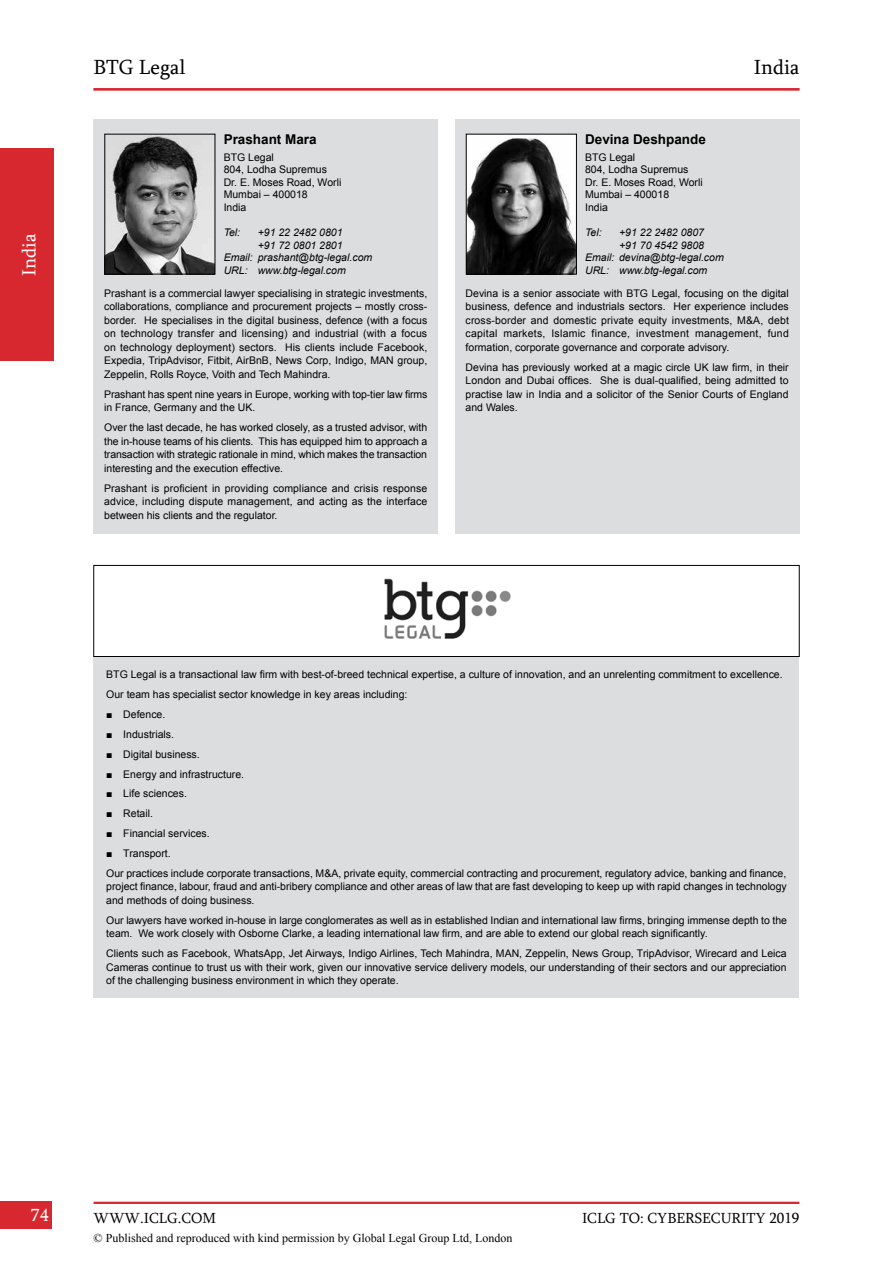
<style>
.page{position:relative;width:893px;height:1263px;background:#fff}
.page>*{position:absolute;margin:0;border:0;box-sizing:border-box;transform-origin:0 0}
.t1{font:21px "Sylfaen";color:#000}
.t2{font:19.5px "Sylfaen";color:#fff}
.t3{font:18px "Sylfaen";color:#fff}
.t4{font:15px "Sylfaen";color:#000}
.t5{font:700 13.5px "Arial";color:#000}
.t6{font:12px "Times New Roman";color:#000}
.t7{font:10.5px/13.5px "Arial";color:#000}
.t8{font:italic 10.5px "Arial";color:#000}
.s1{font-family:"Times New Roman"}
</style>
<div class="page">
<div style="left:0;top:1201px;width:52px;height:28px;background:#d7282f"></div>
<hr style="left:94px;top:1202px;width:705px;height:2px;background:#d7282f">
<div style="left:0;top:148px;width:53px;height:213px;background:#d7282f"></div>
<div style="left:94px;top:657px;width:705px;height:341px;background:#dcddde"></div>
<img style="left:384px;top:578px;width:127px;height:61px">
<div style="left:94px;top:565px;width:705px;height:92px;border:1px solid #000"></div>
<div style="left:94px;top:119px;width:344px;height:414px;background:#dcddde"></div>
<img style="left:107px;top:136px;width:106px;height:136px">
<div style="left:105px;top:134px;width:110px;height:140px;border:1px solid #000"></div>
<div style="left:455px;top:119px;width:344px;height:414px;background:#dcddde"></div>
<img style="left:468px;top:136px;width:107px;height:136px">
<div style="left:466px;top:134px;width:111px;height:140px;border:1px solid #000"></div>
<hr style="left:94px;top:88px;width:705px;height:2px;background:#d7282f">
<h2 class="t2" style="left:16px;top:276px;width:44px;rotate:-90deg">India</h2>
<h1 class="t1" style="left:94px;top:53px;width:93px">BTG Legal</h1>
<h1 class="t1" style="left:754px;top:53px;width:47px">India</h1>
<p class="t5" style="left:224px;top:130px;width:95px">Prashant Mara</p>
<p class="t7" style="left:224px;top:151px;width:119px;line-height:12.6px">BTG Legal<br>804, Lodha Supremus<br>Dr. E. Moses Road, Worli<br>Mumbai – 400018<br>India</p>
<p class="t8" style="left:224px;top:226px;width:18px">Tel:</p>
<p class="t8" style="left:258px;top:226px;width:86px">+91 22 2482 0801</p>
<p class="t8" style="left:258px;top:238px;width:86px">+91 72 0801 2801</p>
<p class="t8" style="left:224px;top:251px;width:150px">Email: prashant@btg-legal.com</p>
<p class="t8" style="left:224px;top:264px;width:124px">URL: www.btg-legal.com</p>
<p class="t7" style="left:104px;top:286px;width:325px;text-align:justify">Prashant is a commercial lawyer specialising in strategic investments, collaborations, compliance and procurement projects – mostly cross&shy;border. He specialises in the digital business, defence (with a focus on technology transfer and licensing) and industrial (with a focus on technology deployment) sectors. His clients include Facebook, Expedia, TripAdvisor, Fitbit, AirBnB, News Corp, Indigo, MAN group, Zeppelin, Rolls Royce, Voith and Tech Mahindra.</p>
<p class="t7" style="left:104px;top:387px;width:325px">Prashant has spent nine years in Europe, working with top-tier law firms in France, Germany and the UK.</p>
<p class="t7" style="left:104px;top:421px;width:325px;text-align:justify">Over the last decade, he has worked closely, as a trusted advisor, with the in-house teams of his clients. This has equipped him to approach a transaction with strategic rationale in mind, which makes the transaction interesting and the execution effective.</p>
<p class="t7" style="left:104px;top:481px;width:325px;text-align:justify">Prashant is proficient in providing compliance and crisis response advice, including dispute management, and acting as the interface between his clients and the regulator.</p>
<p class="t5" style="left:585px;top:130px;width:122px">Devina Deshpande</p>
<p class="t7" style="left:585px;top:151px;width:119px;line-height:12.6px">BTG Legal<br>804, Lodha Supremus<br>Dr. E. Moses Road, Worli<br>Mumbai – 400018<br>India</p>
<p class="t8" style="left:585px;top:226px;width:18px">Tel:</p>
<p class="t8" style="left:619px;top:226px;width:86px">+91 22 2482 0807</p>
<p class="t8" style="left:619px;top:238px;width:86px">+91 70 4542 9808</p>
<p class="t8" style="left:585px;top:251px;width:140px">Email: devina@btg-legal.com</p>
<p class="t8" style="left:585px;top:264px;width:124px">URL: www.btg-legal.com</p>
<p class="t7" style="left:466px;top:286px;width:325px;text-align:justify">Devina is a senior associate with BTG Legal, focusing on the digital business, defence and industrials sectors. Her experience includes cross-border and domestic private equity investments, M&amp;A, debt capital markets, Islamic finance, investment management, fund formation, corporate governance and corporate advisory.</p>
<p class="t7" style="left:466px;top:360px;width:325px;text-align:justify">Devina has previously worked at a magic circle UK law firm, in their London and Dubai offices. She is dual-qualified, being admitted to practise law in India and a solicitor of the Senior Courts of England and Wales.</p>
<p class="t7" style="left:106px;top:665px;width:678px;line-height:20px">BTG Legal is a transactional law firm with best-of-breed technical expertise, a culture of innovation, and an unrelenting commitment to excellence.<br>Our team has specialist sector knowledge in key areas including:</p>
<p class="t7" style="left:106px;top:707px;width:61px"><span class="s1">■</span> Defence.</p>
<p class="t7" style="left:106px;top:727px;width:69px"><span class="s1">■</span> Industrials.</p>
<p class="t7" style="left:106px;top:747px;width:95px"><span class="s1">■</span> Digital business.</p>
<p class="t7" style="left:106px;top:767px;width:139px"><span class="s1">■</span> Energy and infrastructure.</p>
<p class="t7" style="left:106px;top:787px;width:82px"><span class="s1">■</span> Life sciences.</p>
<p class="t7" style="left:106px;top:807px;width:48px"><span class="s1">■</span> Retail.</p>
<p class="t7" style="left:106px;top:827px;width:105px"><span class="s1">■</span> Financial services.</p>
<p class="t7" style="left:106px;top:843px;width:681px;line-height:20px"><span class="s1">■</span> Transport.<br>Our practices include corporate transactions, M&amp;A, private equity, commercial contracting and procurement, regulatory advice, banking and finance,</p>
<p class="t7" style="left:106px;top:880px;width:682px">project finance, labour, fraud and anti-bribery compliance and other areas of law that are fast developing to keep up with rapid changes in technology and methods of doing business.</p>
<p class="t7" style="left:106px;top:913px;width:682px">Our lawyers have worked in-house in large conglomerates as well as in established Indian and international law firms, bringing immense depth to the team. We work closely with Osborne Clarke, a leading international law firm, and are able to extend our global reach significantly.</p>
<p class="t7" style="left:106px;top:947px;width:682px;text-align:justify">Clients such as Facebook, WhatsApp, Jet Airways, Indigo Airlines, Tech Mahindra, MAN, Zeppelin, News Group, TripAdvisor, Wirecard and Leica Cameras continue to trust us with their work, given our innovative service delivery models, our understanding of their sectors and our appreciation of the challenging business environment in which they operate.</p>
<h3 class="t3" style="left:31px;top:1202px;width:20px">74</h3>
<h3 class="t4" style="left:94px;top:1208px;width:124px">WWW.ICLG.COM</h3>
<h3 class="t4" style="left:582px;top:1208px;width:219px">ICLG TO: CYBERSECURITY 2019</h3>
<p class="t6" style="left:94px;top:1229px;width:420px">© Published and reproduced with kind permission by Global Legal Group Ltd, London</p>
</div>
